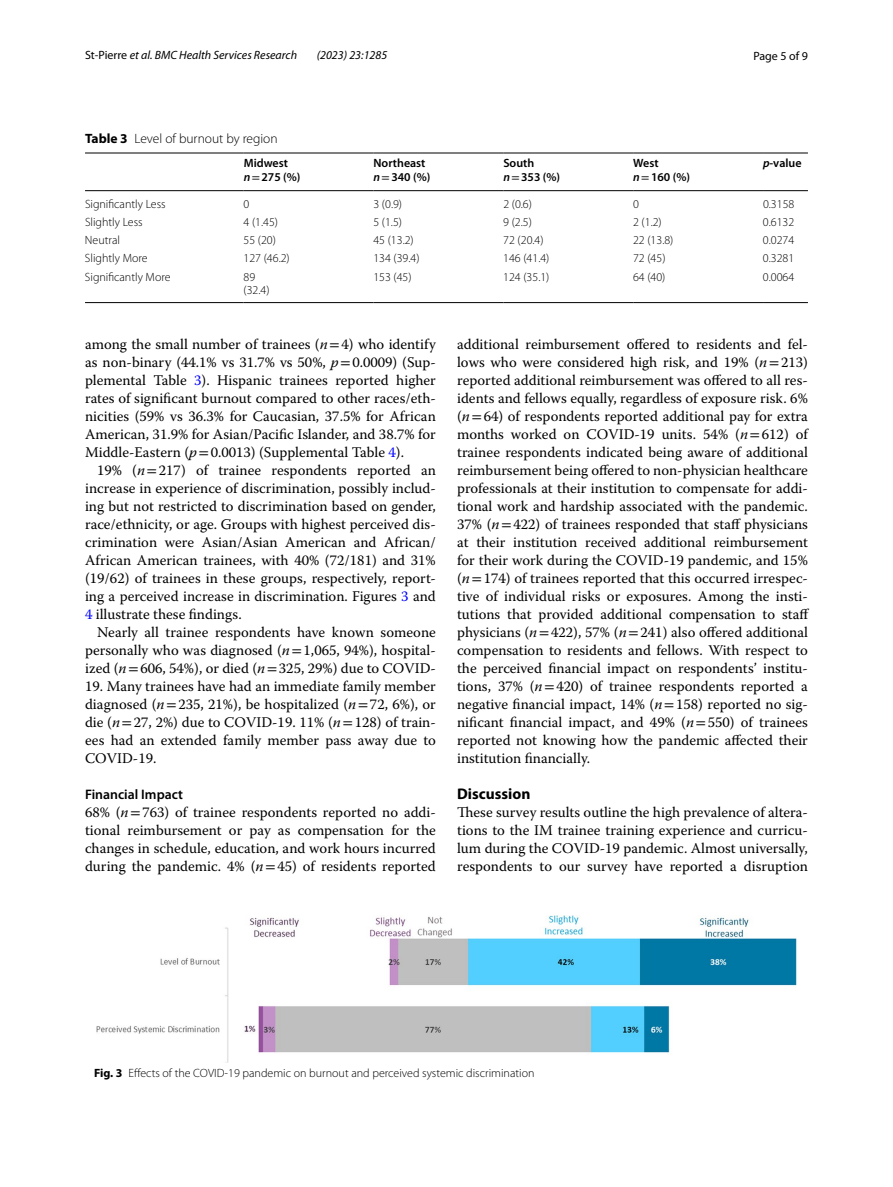
<style>
.page{position:relative;width:893px;height:1187px;background:#fff}
.page>*{position:absolute;margin:0;border:0;box-sizing:border-box;transform-origin:0 0}
.t1{font:700 15.45px "Myriad Pro";color:#000}
.t2{font:14.7px/18px "Warnock Pro";color:#000;text-align:justify}
.t3{font:600 13.8px "Myriad Pro";color:#000}
.t4{font:300 13.5px "Myriad Pro";color:#000}
.t5{font:300 12px/13.5px "Myriad Pro";color:#000}
.t6{font:600 12px/13.5px "Myriad Pro";color:#000}
.t7{font:italic 12px "Myriad Pro";color:#000}
.t8{font:12px "Myriad Pro";color:#000}
.s1{font-style:normal}
.s2{font-weight:700}
.s3{font-style:italic}
.s4{font-family:"STIX";font-weight:400}
.s5{font-family:"STIX"}
.s6{color:#00f}
</style>
<div class="page">
<hr style="left:85px;top:153px;width:159px;height:1px;background:#000">
<hr style="left:85px;top:190px;width:159px;height:1px;background:#000">
<hr style="left:244px;top:153px;width:129px;height:1px;background:#000">
<hr style="left:244px;top:190px;width:129px;height:1px;background:#000">
<hr style="left:373px;top:153px;width:130px;height:1px;background:#000">
<hr style="left:373px;top:190px;width:130px;height:1px;background:#000">
<hr style="left:503px;top:153px;width:130px;height:1px;background:#000">
<hr style="left:503px;top:190px;width:130px;height:1px;background:#000">
<hr style="left:633px;top:153px;width:130px;height:1px;background:#000">
<hr style="left:633px;top:190px;width:130px;height:1px;background:#000">
<hr style="left:763px;top:153px;width:45px;height:1px;background:#000">
<hr style="left:763px;top:190px;width:45px;height:1px;background:#000">
<hr style="left:85px;top:302px;width:159px;height:1px;background:#000">
<hr style="left:244px;top:302px;width:129px;height:1px;background:#000">
<hr style="left:373px;top:302px;width:130px;height:1px;background:#000">
<hr style="left:503px;top:302px;width:130px;height:1px;background:#000">
<hr style="left:633px;top:302px;width:130px;height:1px;background:#000">
<hr style="left:763px;top:302px;width:45px;height:1px;background:#000">
<img style="left:96px;top:915px;width:701px;height:146px">
<p class="t7" style="left:85px;top:48px;width:214px"><span class="s1">St‑Pierre</span> et al. BMC Health Services Research</p>
<p class="t7" style="left:317px;top:48px;width:72px">(2023) 23:1285</p>
<p class="t8" style="left:753px;top:48px;width:56px">Page 5 of 9</p>
<p class="t4" style="left:85px;top:131px;width:194px"><span class="s2">Table 3</span> Level of burnout by region</p>
<p class="t6" style="left:244px;top:156px;width:58px">Midwest <span class="s3">n</span><span class="s4">=</span>275 (%)</p>
<p class="t6" style="left:373px;top:156px;width:58px">Northeast <span class="s3">n</span><span class="s4">=</span>340 (%)</p>
<p class="t6" style="left:503px;top:156px;width:58px">South <span class="s3">n</span><span class="s4">=</span>353 (%)</p>
<p class="t6" style="left:633px;top:156px;width:58px">West <span class="s3">n</span><span class="s4">=</span>160 (%)</p>
<p class="t6" style="left:763px;top:156px;width:40px"><span class="s3">p</span>-value</p>
<p class="t5" style="left:85px;top:197px;width:82px">Significantly Less</p>
<p class="t5" style="left:244px;top:197px;width:7px">0</p>
<p class="t5" style="left:373px;top:197px;width:30px">3 (0.9)</p>
<p class="t5" style="left:503px;top:197px;width:30px">2 (0.6)</p>
<p class="t5" style="left:633px;top:197px;width:7px">0</p>
<p class="t5" style="left:763px;top:197px;width:33px">0.3158</p>
<p class="t5" style="left:85px;top:215px;width:59px">Slightly Less</p>
<p class="t5" style="left:244px;top:215px;width:36px">4 (1.45)</p>
<p class="t5" style="left:373px;top:215px;width:30px">5 (1.5)</p>
<p class="t5" style="left:503px;top:215px;width:30px">9 (2.5)</p>
<p class="t5" style="left:633px;top:215px;width:30px">2 (1.2)</p>
<p class="t5" style="left:763px;top:215px;width:33px">0.6132</p>
<p class="t5" style="left:85px;top:233px;width:37px">Neutral</p>
<p class="t5" style="left:244px;top:233px;width:34px">55 (20)</p>
<p class="t5" style="left:373px;top:233px;width:42px">45 (13.2)</p>
<p class="t5" style="left:503px;top:233px;width:42px">72 (20.4)</p>
<p class="t5" style="left:633px;top:233px;width:42px">22 (13.8)</p>
<p class="t5" style="left:763px;top:233px;width:33px">0.0274</p>
<p class="t5" style="left:85px;top:252px;width:64px">Slightly More</p>
<p class="t5" style="left:244px;top:252px;width:48px">127 (46.2)</p>
<p class="t5" style="left:373px;top:252px;width:48px">134 (39.4)</p>
<p class="t5" style="left:503px;top:252px;width:48px">146 (41.4)</p>
<p class="t5" style="left:633px;top:252px;width:34px">72 (45)</p>
<p class="t5" style="left:763px;top:252px;width:33px">0.3281</p>
<p class="t5" style="left:85px;top:270px;width:87px">Significantly More</p>
<p class="t5" style="left:244px;top:270px;width:28px">89 (32.4)</p>
<p class="t5" style="left:373px;top:270px;width:40px">153 (45)</p>
<p class="t5" style="left:503px;top:270px;width:48px">124 (35.1)</p>
<p class="t5" style="left:633px;top:270px;width:34px">64 (40)</p>
<p class="t5" style="left:763px;top:270px;width:33px">0.0064</p>
<p class="t2" style="left:85px;top:335px;width:352px">among the small number of trainees (<span class="s3">n</span><span class="s5">=</span>4) who identify as non-binary (44.1% vs 31.7% vs 50%, <span class="s3">p</span><span class="s5">=</span>0.0009) (Sup&shy;plemental Table <span class="s6">3</span>). Hispanic trainees reported higher rates of significant burnout compared to other races/eth&shy;nicities (59% vs 36.3% for Caucasian, 37.5% for African American, 31.9% for Asian/Pacific Islander, and 38.7% for Middle-Eastern (<span class="s3">p</span><span class="s5">=</span>0.0013) (Supplemental Table <span class="s6">4</span>).</p>
<p class="t2" style="left:85px;top:461px;width:352px;text-indent:12px">19% (<span class="s3">n</span><span class="s5">=</span>217) of trainee respondents reported an increase in experience of discrimination, possibly includ&shy;ing but not restricted to discrimination based on gender, race/ethnicity, or age. Groups with highest perceived dis&shy;crimination were Asian/Asian American and African/ African American trainees, with 40% (72/181) and 31% (19/62) of trainees in these groups, respectively, report&shy;ing a perceived increase in discrimination. Figures <span class="s6">3</span> and <span class="s6">4</span> illustrate these findings.</p>
<p class="t2" style="left:85px;top:623px;width:352px;text-indent:12px">Nearly all trainee respondents have known someone personally who was diagnosed (<span class="s3">n</span><span class="s5">=</span>1,065, 94%), hospital&shy;ized (<span class="s3">n</span><span class="s5">=</span>606, 54%), or died (<span class="s3">n</span><span class="s5">=</span>325, 29%) due to COVID-</p>
<p class="t2" style="left:85px;top:677px;width:352px">19. Many trainees have had an immediate family member diagnosed (<span class="s3">n</span><span class="s5">=</span>235, 21%), be hospitalized (<span class="s3">n</span><span class="s5">=</span>72, 6%), or die (<span class="s3">n</span><span class="s5">=</span>27, 2%) due to COVID-19. 11% (<span class="s3">n</span><span class="s5">=</span>128) of train&shy;ees had an extended family member pass away due to COVID-19.</p>
<p class="t3" style="left:85px;top:785px;width:99px">Financial Impact</p>
<p class="t2" style="left:85px;top:803px;width:352px">68% (<span class="s3">n</span><span class="s5">=</span>763) of trainee respondents reported no addi&shy;tional reimbursement or pay as compensation for the changes in schedule, education, and work hours incurred during the pandemic. 4% (<span class="s3">n</span><span class="s5">=</span>45) of residents reported</p>
<p class="t2" style="left:457px;top:335px;width:353px">additional reimbursement offered to residents and fel&shy;lows who were considered high risk, and 19% (<span class="s3">n</span><span class="s5">=</span>213) reported additional reimbursement was offered to all res&shy;idents and fellows equally, regardless of exposure risk. 6% (<span class="s3">n</span><span class="s5">=</span>64) of respondents reported additional pay for extra months worked on COVID-19 units. 54% (<span class="s3">n</span><span class="s5">=</span>612) of trainee respondents indicated being aware of additional reimbursement being offered to non-physician healthcare professionals at their institution to compensate for addi&shy;tional work and hardship associated with the pandemic.<br>37% (<span class="s3">n</span><span class="s5">=</span>422) of trainees responded that staff physicians at their institution received additional reimbursement for their work during the COVID-19 pandemic, and 15% (<span class="s3">n</span><span class="s5">=</span>174) of trainees reported that this occurred irrespec&shy;tive of individual risks or exposures. Among the insti&shy;tutions that provided additional compensation to staff physicians (<span class="s3">n</span><span class="s5">=</span>422), 57% (<span class="s3">n</span><span class="s5">=</span>241) also offered additional compensation to residents and fellows. With respect to the perceived financial impact on respondents’ institu&shy;tions, 37% (<span class="s3">n</span><span class="s5">=</span>420) of trainee respondents reported a negative financial impact, 14% (<span class="s3">n</span><span class="s5">=</span>158) reported no sig&shy;nificant financial impact, and 49% (<span class="s3">n</span><span class="s5">=</span>550) of trainees reported not knowing how the pandemic affected their institution financially.</p>
<p class="t1" style="left:457px;top:783px;width:75px">Discussion</p>
<p class="t2" style="left:457px;top:803px;width:352px">These survey results outline the high prevalence of altera&shy;tions to the IM trainee training experience and curricu&shy;lum during the COVID-19 pandemic. Almost universally, respondents to our survey have reported a disruption</p>
<p class="t5" style="left:94px;top:1066px;width:442px"><span class="s2">Fig. 3</span> Effects of the COVID-19 pandemic on burnout and perceived systemic discrimination</p>
</div>
